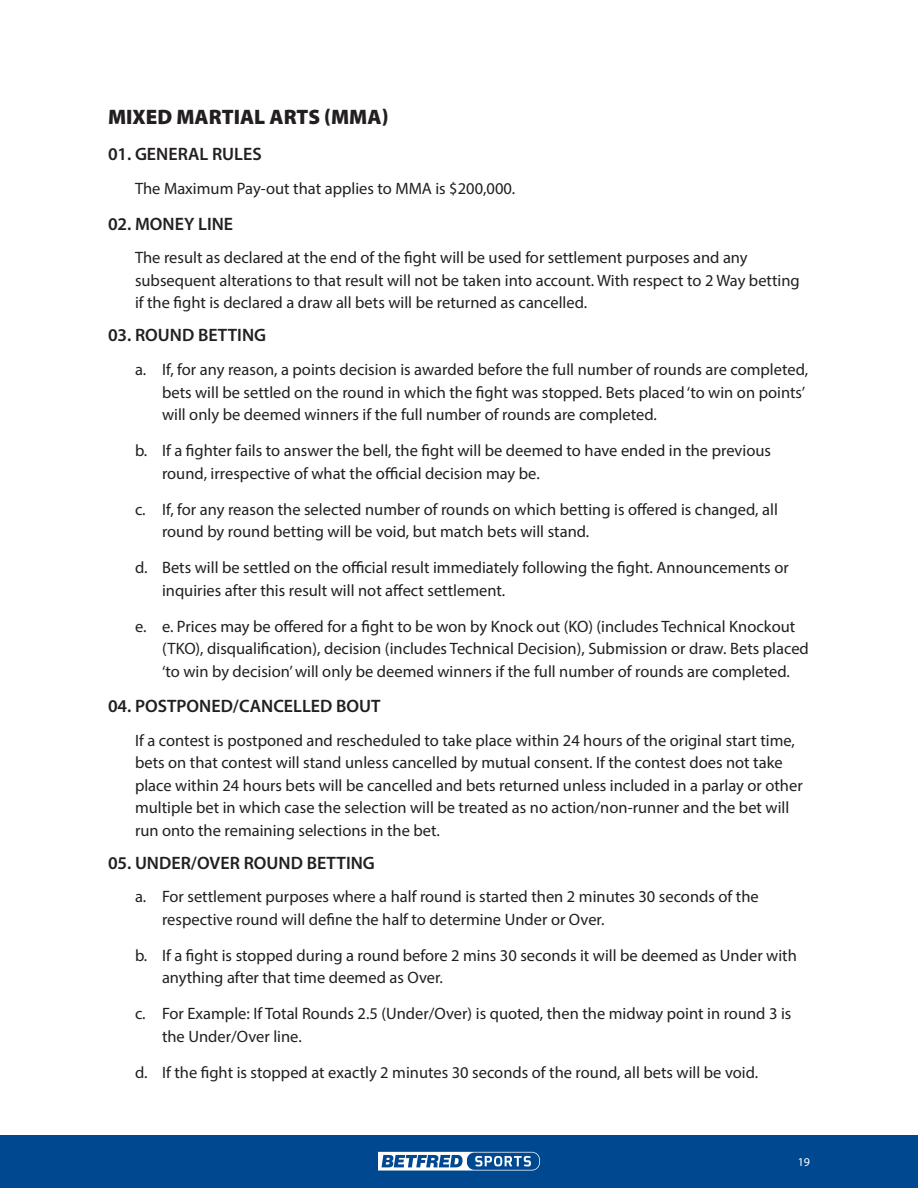
<style>
.page{position:relative;width:918px;height:1188px;background:#fff}
.page>*{position:absolute;margin:0;border:0;box-sizing:border-box;transform-origin:0 0}
.t1{font:21px "Myriad Variable Concept";letter-spacing:.25em;color:#231f20}
.t2{font:18px "Myriad Variable Concept";letter-spacing:.2em;color:#231f20}
.Subtitles{font:16.5px/22.5px "Myriad Variable Concept";letter-spacing:.175em;color:#231f20}
.Subtitles-2{font:16.5px "Myriad Variable Concept";letter-spacing:.155em;color:#231f20}
.t3{font:12px "Myriad Variable Concept";color:#fff}
</style>
<div class="page">
<div style="left:0;top:1135px;width:918px;height:53px;background:#004990"></div>
<svg style="left:378px;top:1152px;width:162px;height:19px"></svg>
<p class="t1" style="left:108px;top:104px;width:280px">MIXED MARTIAL ARTS (MMA)</p>
<p class="t2" style="left:108px;top:143px;width:152px">01. GENERAL RULES</p>
<p class="Subtitles-2" style="left:135px;top:178px;width:381px">The Maximum Pay-out that applies to MMA is $200,000.</p>
<p class="t2" style="left:108px;top:213px;width:123px">02. MONEY LINE</p>
<p class="Subtitles" style="left:135px;top:247px;width:663px">The result as declared at the end of the fight willbe used for settlement purposes and any subsequent alterations to that result willnot be taken into account.With respect to 2 Way betting if the fight is declared a draw allbets willbe returned as cancelled.</p>
<p class="t2" style="left:108px;top:325px;width:155px">03. ROUND BETTING</p>
<p class="Subtitles" style="left:162px;top:358px;width:647px;text-indent:-27px">a. If,for any reason,a points decision is awarded before the fullnumber of rounds are completed, bets willbe settled on the round in which the fight was stopped.Bets placed ‘to win on points’ willonly be deemed winners if the fullnumber of rounds are completed.</p>
<p class="Subtitles" style="left:162px;top:439px;width:609px;text-indent:-27px">b. If a fighter fails to answer the bell,the fight willbe deemed to have ended in the previous round,irrespective of what the officialdecision may be.</p>
<p class="Subtitles" style="left:162px;top:498px;width:616px;text-indent:-27px">c. If,for any reason the selected number of rounds on which betting is offered is changed,all round by round betting willbe void,but match bets willstand.</p>
<p class="Subtitles" style="left:162px;top:556px;width:627px;text-indent:-27px">d. Bets willbe settled on the officialresult immediately following the fight.Announcements or inquiries after this result willnot affect settlement.</p>
<p class="Subtitles" style="left:162px;top:615px;width:645px;text-indent:-27px">e. e.Prices may be offered for a fight to be won by Knock out (KO)(includes TechnicalKnockout (TKO),disqualification),decision (includes Technical Decision),Submission or draw.Bets placed ‘to win by decision’willonly be deemed winners if the fullnumber of rounds are completed.</p>
<p class="t2" style="left:108px;top:695px;width:271px">04. POSTPONED/CANCELLED BOUT</p>
<p class="Subtitles" style="left:135px;top:729px;width:667px">If a contest is postponed and rescheduled to take place within 24 hours of the originalstart time, bets on that contest willstand unless cancelled by mutualconsent.If the contest does not take place within 24 hours bets willbe cancelled and bets returned unless included in a parlay or other multiple bet in which case the selection willbe treated as no action/non-runner and the bet will run onto the remaining selections in the bet.</p>
<p class="t2" style="left:108px;top:852px;width:264px">05. UNDER/OVER ROUND BETTING</p>
<p class="Subtitles" style="left:162px;top:886px;width:595px;text-indent:-27px">a. For settlement purposes where a half round is started then 2 minutes 30 seconds of the respective round willdefine the half to determine Under or Over.</p>
<p class="Subtitles" style="left:162px;top:944px;width:633px;text-indent:-27px">b. If a fight is stopped during a round before 2 mins 30 seconds it willbe deemed as Under with anything after that time deemed as Over.</p>
<p class="Subtitles" style="left:162px;top:1003px;width:629px;text-indent:-27px">c. For Example:IfTotalRounds 2.5 (Under/Over)is quoted,then the midway point in round 3 is the Under/Over line.</p>
<p class="Subtitles" style="left:135px;top:1061px;width:624px">d. If the fight is stopped at exactly 2 minutes 30 seconds of the round,allbets willbe void.</p>
<p class="t3" style="left:798px;top:1155px;width:12px">19</p>
</div>
